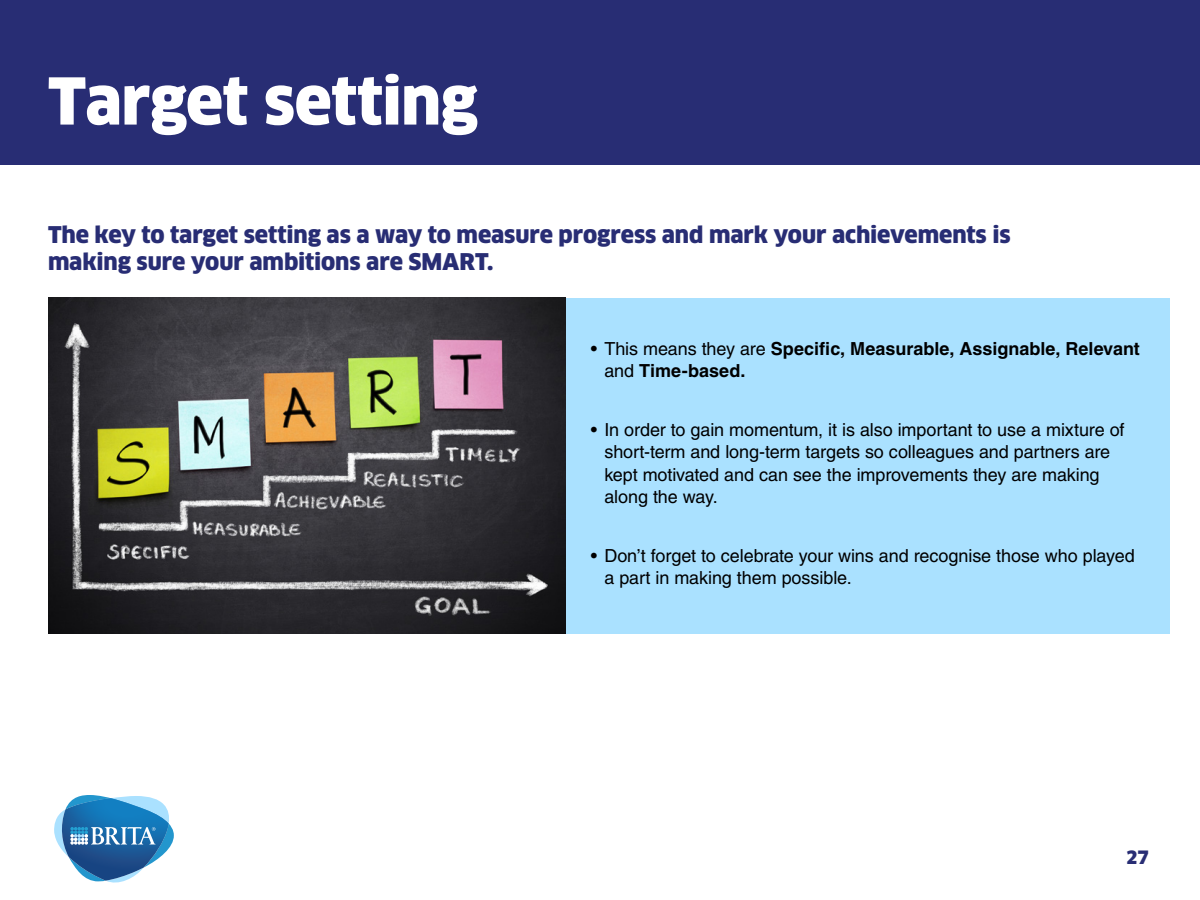
<style>
.page{position:relative;width:1200px;height:900px;background:#fff}
.page>*{position:absolute;margin:0;border:0;box-sizing:border-box;transform-origin:0 0}
.t1{font:900 63px "Clan Pro";letter-spacing:-.01em;color:#fff}
.Intro{font:900 22.5px/27px "Clan Pro";letter-spacing:-.005em;color:#282d74}
.t2{font:18px/22.5px "Helvetica LT Pro";letter-spacing:-.005em;color:#000}
.t3{font:700 18px/22.5px "Helvetica LT Pro";color:#000}
.t4{font:900 18px "Clan Pro";color:#282d74}
.s1{font-weight:400}
</style>
<div class="page">
<svg style="left:54px;top:795px;width:120px;height:88px"></svg>
<div style="left:0;top:0;width:1200px;height:165px;background:#282d74"></div>
<div style="left:566px;top:298px;width:604px;height:336px;background:#aae1ff"></div>
<img style="left:48px;top:298px;width:518px;height:336px">
<h1 class="t1" style="left:48px;top:64px;width:431px">Target setting</h1>
<p class="Intro" style="left:48px;top:221px;width:964px">The key to target setting as a way to measure progress and mark your achievements is making sure your ambitions are SMART.</p>
<p class="t3" style="left:604px;top:337px;width:537px;text-indent:-14px"><span class="s1">• This means they are</span> Specific, Measurable, Assignable, Relevant <span class="s1">and</span> Time-based.</p>
<p class="t2" style="left:604px;top:418px;width:522px;text-indent:-14px">• In order to gain momentum, it is also important to use a mixture of short-term and long-term targets so colleagues and partners are kept motivated and can see the improvements they are making along the way.</p>
<p class="t2" style="left:604px;top:544px;width:532px;text-indent:-14px">• Don’t forget to celebrate your wins and recognise those who played a part in making them possible.</p>
<p class="t4" style="left:1126px;top:847px;width:24px">27</p>
</div>
